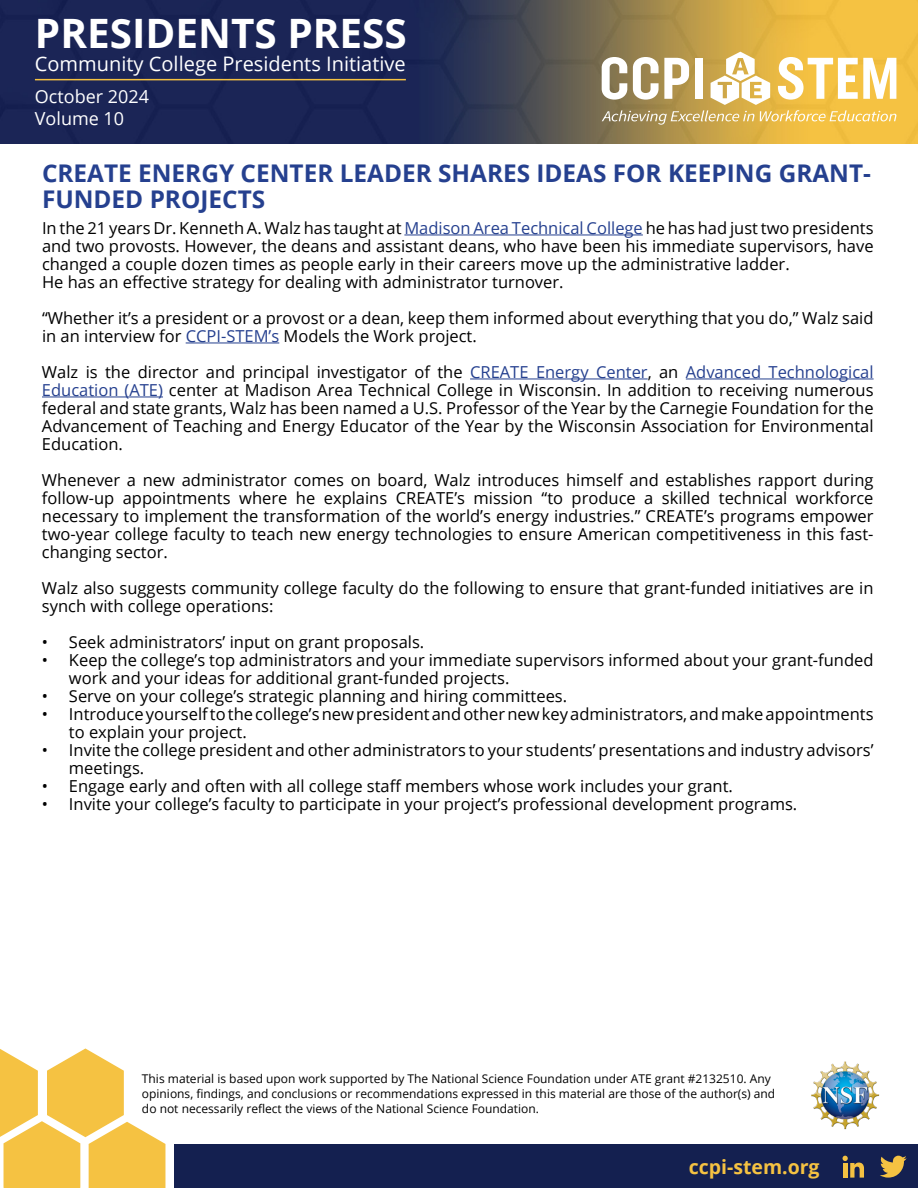
<style>
.page{position:relative;width:918px;height:1188px;background:#fff}
.page>*{position:absolute;margin:0;border:0;box-sizing:border-box;transform-origin:0 0}
.t1{font:700 40.5px "Open Sans";color:#fff}
.t2{font:700 24.3px/25.5px "Open Sans";color:#25408f}
.t3{font:20.1px "Open Sans";color:#fff}
.t4{font:700 19.5px "Open Sans";color:#f5c242}
.t5{font:18px/22.5px "Open Sans";color:#fff}
.t6{font:16.5px/18px "Open Sans";color:#000}
.t7{font:12px/15px "Open Sans";color:#000}
.s1{color:#25408f}
</style>
<div class="page">
<svg style="left:0;top:1048px;width:165px;height:140px"></svg>
<div style="left:174px;top:1145px;width:744px;height:43px;background:#142050"></div>
<img style="left:811px;top:1061px;width:68px;height:68px">
<img style="left:0;top:0;width:918px;height:144px">
<hr style="left:35px;top:79px;width:371px;height:1px;background:#f5c242">
<svg style="left:602px;top:52px;width:294px;height:73px"></svg>
<svg style="left:880px;top:1156px;width:27px;height:22px"></svg>
<svg style="left:843px;top:1156px;width:21px;height:22px"></svg>
<hr style="left:404px;top:235px;width:239px;height:1px;background:#25408f">
<hr style="left:186px;top:343px;width:93px;height:1px;background:#25408f">
<hr style="left:470px;top:379px;width:178px;height:1px;background:#25408f">
<hr style="left:686px;top:379px;width:188px;height:1px;background:#25408f">
<hr style="left:42px;top:397px;width:121px;height:1px;background:#25408f">
<h1 class="t1" style="left:35px;top:5px;width:373px">PRESIDENTS PRESS</h1>
<p class="t3" style="left:35px;top:50px;width:372px">Community College Presidents Initiative</p>
<p class="t5" style="left:35px;top:84px;width:116px">October 2024<br>Volume 10</p>
<h2 class="t2" style="left:42px;top:160px;width:831px">CREATE ENERGY CENTER LEADER SHARES IDEAS FOR KEEPING GRANT-<br>FUNDED PROJECTS</h2>
<p class="t6" style="left:42px;top:218px;width:833px">In the 21 years Dr. Kenneth A. Walz has taught at <span class="s1">Madison Area Technical College</span> he has had just two presidents and two provosts. However, the deans and assistant deans, who have been his immediate supervisors, have changed a couple dozen times as people early in their careers move up the administrative ladder.<br>He has an effective strategy for dealing with administrator turnover.</p>
<p class="t6" style="left:42px;top:308px;width:833px">“Whether it’s a president or a provost or a dean, keep them informed about everything that you do,” Walz said in an interview for <span class="s1">CCPI-STEM’s</span> Models the Work project.</p>
<p class="t6" style="left:42px;top:362px;width:833px;text-align:justify">Walz is the director and principal investigator of the <span class="s1">CREATE Energy Center</span>, an <span class="s1">Advanced Technological Education (ATE)</span> center at Madison Area Technical College in Wisconsin. In addition to receiving numerous federal and state grants, Walz has been named a U.S. Professor of the Year by the Carnegie Foundation for the Advancement of Teaching and Energy Educator of the Year by the Wisconsin Association for Environmental Education.</p>
<p class="t6" style="left:42px;top:470px;width:833px;text-align:justify">Whenever a new administrator comes on board, Walz introduces himself and establishes rapport during follow-up appointments where he explains CREATE’s mission “to produce a skilled technical workforce necessary to implement the transformation of the world’s energy industries.” CREATE’s programs empower two-year college faculty to teach new energy technologies to ensure American competitiveness in this fast&shy;changing sector.</p>
<p class="t6" style="left:42px;top:578px;width:833px">Walz also suggests community college faculty do the following to ensure that grant-funded initiatives are in synch with college operations:</p>
<p class="t6" style="left:42px;top:632px;width:384px">• Seek administrators’ input on grant proposals.</p>
<p class="t6" style="left:69px;top:650px;width:806px;text-indent:-27px">• Keep the college’s top administrators and your immediate supervisors informed about your grant-funded work and your ideas for additional grant-funded projects.</p>
<p class="t6" style="left:42px;top:686px;width:527px">• Serve on your college’s strategic planning and hiring committees.</p>
<p class="t6" style="left:69px;top:704px;width:806px;text-indent:-27px">• Introduce yourself to the college’s new president and other new key administrators, and make appointments to explain your project.</p>
<p class="t6" style="left:69px;top:740px;width:806px;text-indent:-27px">• Invite the college president and other administrators to your students’ presentations and industry advisors’ meetings.</p>
<p class="t6" style="left:42px;top:776px;width:693px">• Engage early and often with all college staff members whose work includes your grant.</p>
<p class="t6" style="left:42px;top:794px;width:757px">• Invite your college’s faculty to participate in your project’s professional development programs.</p>
<p class="t7" style="left:142px;top:1071px;width:635px">This material is based upon work supported by The National Science Foundation under ATE grant #2132510. Any opinions, findings, and conclusions or recommendations expressed in this material are those of the author(s) and do not necessarily reflect the views of the National Science Foundation.</p>
<p class="t4" style="left:689px;top:1153px;width:132px">ccpi-stem.org</p>
</div>
